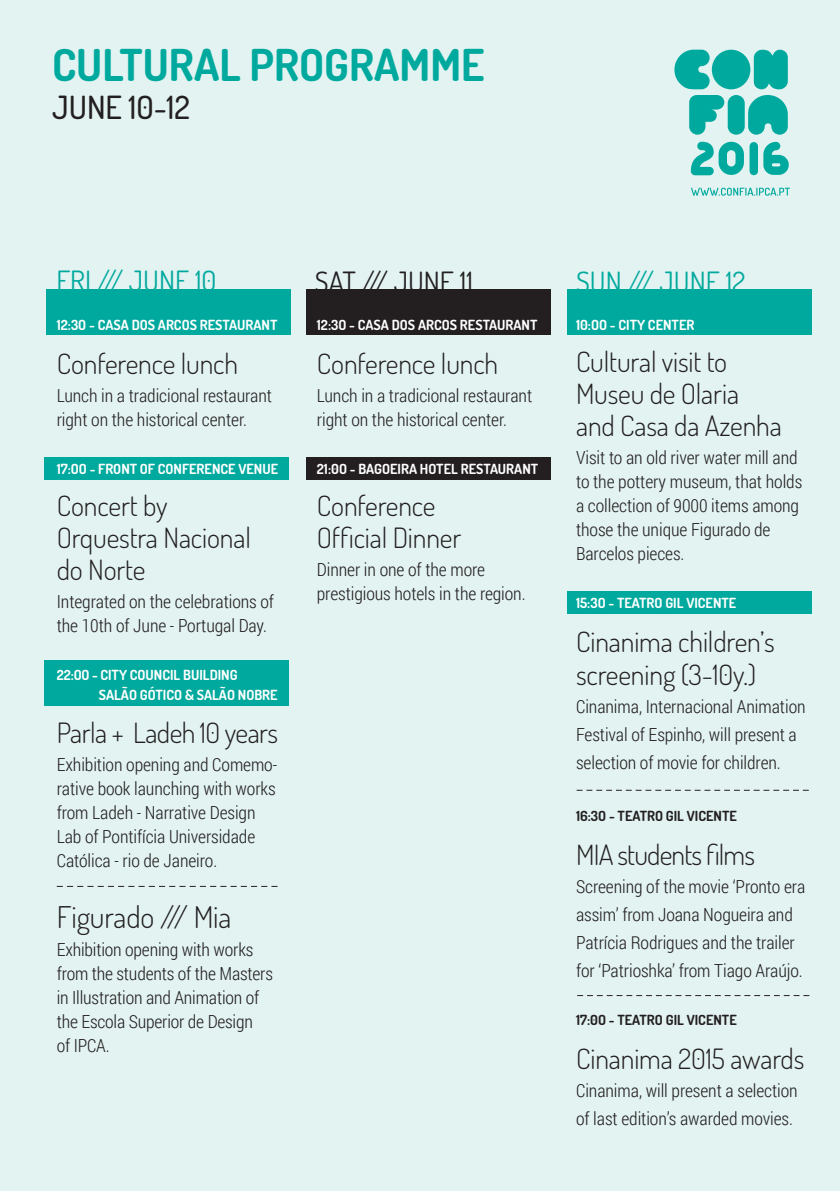
<style>
.page{position:relative;width:840px;height:1191px;background:#fff}
.page>*{position:absolute;margin:0;border:0;box-sizing:border-box;transform-origin:0 0}
.t1{font:700 44px "Dosis";color:#00a99d}
.t2{font:500 32px "Dosis";color:#231f20}
.t3{font:300 30px "Dosis";letter-spacing:-.005em;color:#231f20}
.t4{font:300 28px/32px "Dosis";letter-spacing:-.005em;color:#231f20}
.t5{font:28px "Dosis";color:#00a99d}
.t6{font:300 28px "Dosis";letter-spacing:-.03em;color:#231f20}
.t7{font:28px "Dosis";color:#231f20}
.t8{font:300 18px/24px "Roboto Condensed";letter-spacing:-.005em;color:#231f20}
.t9{font:700 14px/20px "Dosis";color:#fff}
.t10{font:700 14px "Dosis";color:#231f20}
</style>
<div class="page">
<div style="left:0;top:0;width:839px;height:1191px;background:#e2f3f2"></div>
<div style="left:44px;top:661px;width:244px;height:45px;background:#00a99d"></div>
<div style="left:46px;top:290px;width:244px;height:45px;background:#00a99d"></div>
<div style="left:44px;top:457px;width:244px;height:22px;background:#00a99d"></div>
<svg style="left:753px;top:50px;width:34px;height:39px"></svg>
<svg style="left:674px;top:50px;width:35px;height:39px"></svg>
<div style="left:711px;top:50px;width:39px;height:39px;background:#00a99d;border-radius:50%"></div>
<svg style="left:689px;top:95px;width:98px;height:40px"></svg>
<svg style="left:763px;top:142px;width:25px;height:33px"></svg>
<svg style="left:690px;top:142px;width:53px;height:33px"></svg>
<div style="left:749px;top:142px;width:8px;height:33px;background:#00a99d;border-radius:4px"></div>
<svg style="left:691px;top:188px;width:98px;height:8px"></svg>
<svg style="left:57px;top:886px;width:220px;height:1px"></svg>
<div style="left:566px;top:290px;width:244px;height:45px;background:#00a99d"></div>
<div style="left:306px;top:290px;width:244px;height:45px;background:#231f20"></div>
<div style="left:306px;top:457px;width:244px;height:22px;background:#231f20"></div>
<div style="left:566px;top:591px;width:244px;height:23px;background:#00a99d"></div>
<svg style="left:576px;top:790px;width:232px;height:1px"></svg>
<svg style="left:577px;top:995px;width:231px;height:1px"></svg>
<h1 class="t1" style="left:52px;top:36px;width:433px">CULTURAL PROGRAMME</h1>
<h2 class="t2" style="left:52px;top:86px;width:139px">JUNE 10-12</h2>
<h3 class="t5" style="left:56px;top:262px;width:161px">FRI /// JUNE 10</h3>
<h3 class="t7" style="left:315px;top:264px;width:159px">SAT /// JUNE 11</h3>
<h3 class="t5" style="left:575px;top:264px;width:171px">SUN /// JUNE 12</h3>
<p class="t9" style="left:57px;top:315px;width:222px">12:3O - CASA DOS ARCOS RESTAURANT</p>
<h3 class="t4" style="left:57px;top:347px;width:183px">Conference lunch</h3>
<p class="t8" style="left:57px;top:383px;width:217px">Lunch in a tradicional restaurant right on the historical center.</p>
<p class="t9" style="left:57px;top:458px;width:223px">17:OO - FRONT OF CONFERENCE VENUE</p>
<h3 class="t4" style="left:57px;top:489px;width:195px">Concert by<br>Orquestra Nacional do Norte</h3>
<p class="t8" style="left:57px;top:589px;width:219px">Integrated on the celebrations of the 10th of June - Portugal Day.</p>
<p class="t9" style="left:99px;top:664px;width:180px;text-indent:-42px">22:OO - CITY COUNCIL BUILDING<br>SALÃO GÓTICO &amp; SALÃO NOBRE</p>
<h3 class="t4" style="left:57px;top:716px;width:223px">Parla + Ladeh 10 years</h3>
<p class="t8" style="left:57px;top:752px;width:222px">Exhibition opening and Comemo&shy;rative book launching with works from Ladeh - Narrative Design<br>Lab of Pontifícia Universidade<br>Católica - rio de Janeiro.</p>
<h3 class="t3" style="left:57px;top:896px;width:176px">Figurado /// Mia</h3>
<p class="t8" style="left:57px;top:936px;width:218px">Exhibition opening with works from the students of the Masters in Illustration and Animation of the Escola Superior de Design<br>of IPCA.</p>
<p class="t9" style="left:317px;top:315px;width:222px">12:3O - CASA DOS ARCOS RESTAURANT</p>
<h3 class="t4" style="left:317px;top:347px;width:183px">Conference lunch</h3>
<p class="t8" style="left:317px;top:383px;width:217px">Lunch in a tradicional restaurant right on the historical center.</p>
<p class="t9" style="left:317px;top:458px;width:223px">21:0O - BAGOEIRA HOTEL RESTAURANT</p>
<h3 class="t4" style="left:317px;top:489px;width:146px">Conference<br>Official Dinner</h3>
<p class="t8" style="left:317px;top:557px;width:210px">Dinner in one of the more prestigious hotels in the region.</p>
<p class="t9" style="left:575px;top:315px;width:120px">10:OO - CITY CENTER</p>
<h3 class="t4" style="left:575px;top:345px;width:207px">Cultural visit to<br>Museu de Olaria and Casa da Azenha</h3>
<p class="t8" style="left:575px;top:445px;width:228px">Visit to an old river water mill and to the pottery museum, that holds a collection of 9000 items among those the unique Figurado de<br>Barcelos pieces.</p>
<p class="t9" style="left:575px;top:593px;width:162px">15:3O - TEATRO GIL VICENTE</p>
<h3 class="t4" style="left:575px;top:624px;width:200px;line-height:33.6px">Cinanima children’s screening (3-10y.)</h3>
<p class="t8" style="left:575px;top:692px;width:231px;line-height:28px">Cinanima, Internacional Animation<br>Festival of Espinho, will present a selection of movie for children.</p>
<p class="t10" style="left:575px;top:807px;width:162px">16:3O - TEATRO GIL VICENTE</p>
<h3 class="t6" style="left:575px;top:836px;width:180px">MIA students films</h3>
<p class="t8" style="left:575px;top:872px;width:230px;line-height:28px">Screening of the movie ‘Pronto era assim’ from Joana Nogueira and Patrícia Rodrigues and the trailer for ‘Patrioshka’ from Tiago Araújo.</p>
<p class="t10" style="left:575px;top:1011px;width:162px">17:0O - TEATRO GIL VICENTE</p>
<h3 class="t4" style="left:575px;top:1041px;width:230px">Cinanima 2015 awards</h3>
<p class="t8" style="left:575px;top:1075px;width:223px;line-height:28px">Cinanima, will present a selection of last edition’s awarded movies.</p>
</div>
